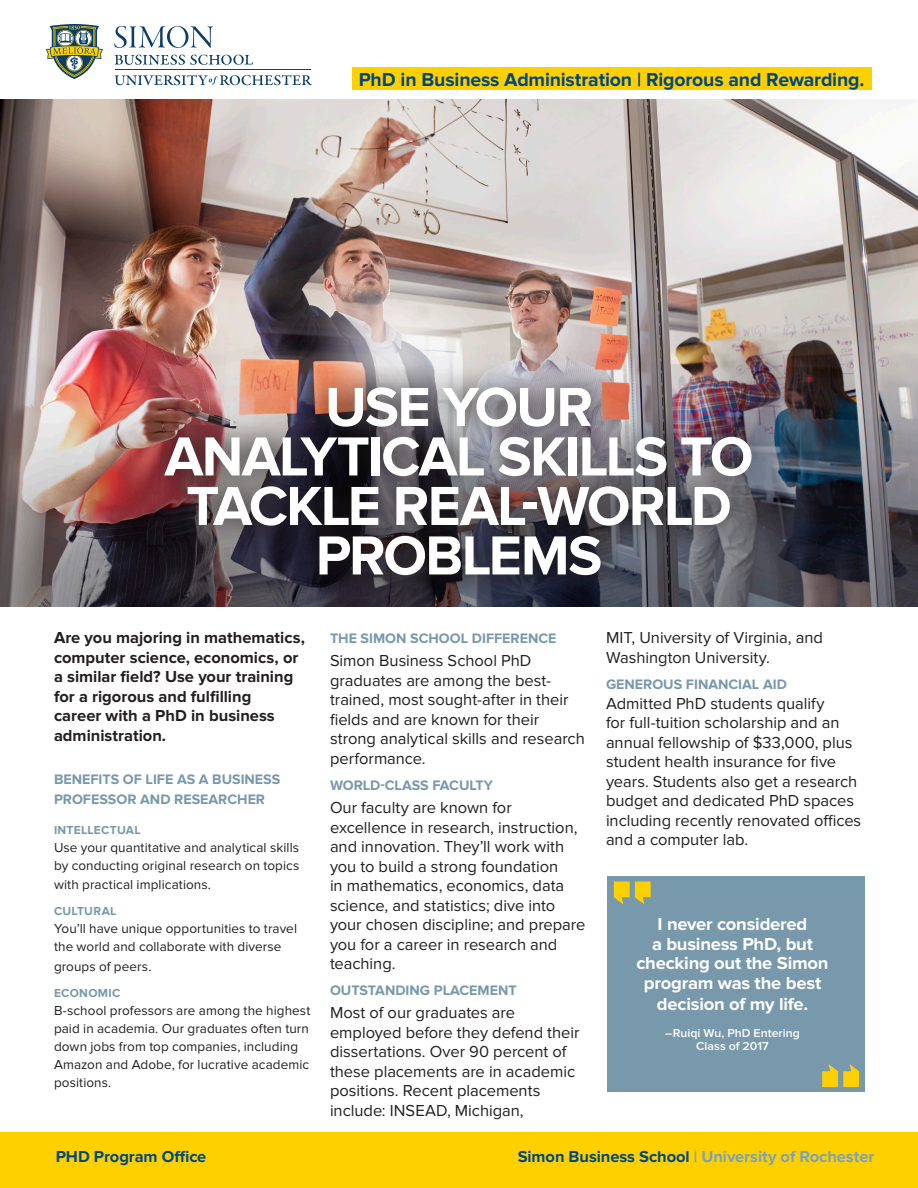
<style>
.page{position:relative;width:918px;height:1188px;background:#fff}
.page>*{position:absolute;margin:0;border:0;box-sizing:border-box;transform-origin:0 0}
.t1{font:700 57px/49.5px "Proxima Nova";letter-spacing:-.03em;color:#fff;text-align:center}
.t2{font:700 19.5px "Proxima Nova";letter-spacing:-.01em;color:#00477f}
.t3{font:700 18px/19.8px "Proxima Nova";letter-spacing:-.015em;color:#fff;text-align:center}
.t4{font:16.5px/19.5px "Proxima Nova";color:#231f20}
.t5{font:700 16.5px/19.5px "Proxima Nova";color:#231f20}
.t6{font:700 16.5px "Proxima Nova";letter-spacing:-.005em;color:#7ea1b7}
.t7{font:700 16.5px "Proxima Nova";letter-spacing:-.005em;color:#00477f}
.t8{font:700 14.25px/19.5px "Proxima Nova";color:#7898ac}
.t9{font:13.5px/18px "Proxima Nova";letter-spacing:.005em;color:#231f20}
.t10{font:600 12px "Proxima Nova";letter-spacing:.005em;color:#fff}
.t11{font:700 12px "Proxima Nova";letter-spacing:.03em;color:#7898ac}
.s1{color:#00477f}
</style>
<div class="page">
<img style="left:0;top:99px;width:918px;height:508px">
<div style="left:0;top:1132px;width:918px;height:56px;background:#ffd000"></div>
<div style="left:142px;top:363px;width:634px;height:237px;background:#231f20;opacity:.93"></div>
<div style="left:608px;top:876px;width:258px;height:216px;background:#7898ac"></div>
<svg style="left:822px;top:1064px;width:37px;height:23px"></svg>
<svg style="left:614px;top:882px;width:37px;height:23px"></svg>
<div style="left:352px;top:67px;width:520px;height:23px;background:#ffd000"></div>
<svg style="left:46px;top:24px;width:57px;height:55px"></svg>
<svg style="left:114px;top:26px;width:99px;height:22px"></svg>
<hr style="left:115px;top:70px;width:196px;height:1px;background:#00477f">
<svg style="left:114px;top:55px;width:139px;height:10px"></svg>
<svg style="left:115px;top:75px;width:197px;height:10px"></svg>
<p class="t2" style="left:359px;top:68px;width:507px">PhD in Business Administration | Rigorous and Rewarding.</p>
<p class="t1" style="left:325px;top:384px;width:270px">USE YOUR</p>
<p class="t1" style="left:164px;top:433px;width:590px">ANALYTICAL SKILLS TO</p>
<p class="t1" style="left:186px;top:483px;width:547px">TACKLE REAL-WORLD<br>PROBLEMS</p>
<p class="t5" style="left:54px;top:629px;width:253px">Are you majoring in mathematics, computer science, economics, or a similar field? Use your training for a rigorous and fulfilling<br>career with a PhD in business administration.</p>
<p class="t8" style="left:54px;top:770px;width:228px">BENEFITS OF LIFE AS A BUSINESS<br>PROFESSOR AND RESEARCHER</p>
<p class="t11" style="left:54px;top:823px;width:88px">INTELLECTUAL</p>
<p class="t9" style="left:54px;top:838px;width:247px">Use your quantitative and analytical skills by conducting original research on topics</p>
<p class="t9" style="left:54px;top:876px;width:158px">with practical implications.</p>
<p class="t11" style="left:54px;top:904px;width:64px">CULTURAL</p>
<p class="t9" style="left:54px;top:920px;width:245px">You’ll have unique opportunities to travel the world and collaborate with diverse</p>
<p class="t9" style="left:54px;top:958px;width:99px">groups of peers.</p>
<p class="t11" style="left:54px;top:986px;width:68px">ECONOMIC</p>
<p class="t9" style="left:54px;top:1002px;width:258px">B-school professors are among the highest paid in academia. Our graduates often turn down jobs from top companies, including Amazon and Adobe, for lucrative academic positions.</p>
<p class="t8" style="left:330px;top:629px;width:228px">THE SIMON SCHOOL DIFFERENCE</p>
<p class="t4" style="left:330px;top:651px;width:256px">Simon Business School PhD graduates are among the best&shy;trained, most sought-after in their fields and are known for their strong analytical skills and research performance.</p>
<p class="t8" style="left:330px;top:776px;width:164px">WORLD-CLASS FACULTY</p>
<p class="t4" style="left:330px;top:798px;width:257px">Our faculty are known for excellence in research, instruction, and innovation. They’ll work with you to build a strong foundation<br>in mathematics, economics, data science, and statistics; dive into your chosen discipline; and prepare you for a career in research and teaching.</p>
<p class="t8" style="left:330px;top:981px;width:188px">OUTSTANDING PLACEMENT</p>
<p class="t4" style="left:330px;top:1003px;width:251px">Most of our graduates are employed before they defend their dissertations. Over 90 percent of these placements are in academic positions. Recent placements include: INSEAD, Michigan,</p>
<p class="t4" style="left:606px;top:628px;width:218px">MIT, University of Virginia, and<br>Washington University.</p>
<p class="t8" style="left:606px;top:675px;width:182px">GENEROUS FINANCIAL AID</p>
<p class="t4" style="left:606px;top:694px;width:257px">Admitted PhD students qualify<br>for full-tuition scholarship and an annual fellowship of $33,000, plus student health insurance for five years. Students also get a research budget and dedicated PhD spaces including recently renovated offices and a computer lab.</p>
<p class="t3" style="left:636px;top:915px;width:194px">I never considered<br>a business PhD, but checking out the Simon program was the best decision of my life.</p>
<p class="t10" style="left:665px;top:1026px;width:136px">–Ruiqi Wu, PhD Entering</p>
<p class="t10" style="left:696px;top:1039px;width:74px">Class of 2017</p>
<p class="t7" style="left:56px;top:1147px;width:152px">PHD Program Office</p>
<p class="t6" style="left:518px;top:1147px;width:358px"><span class="s1">Simon Business School</span> | University of Rochester</p>
</div>
